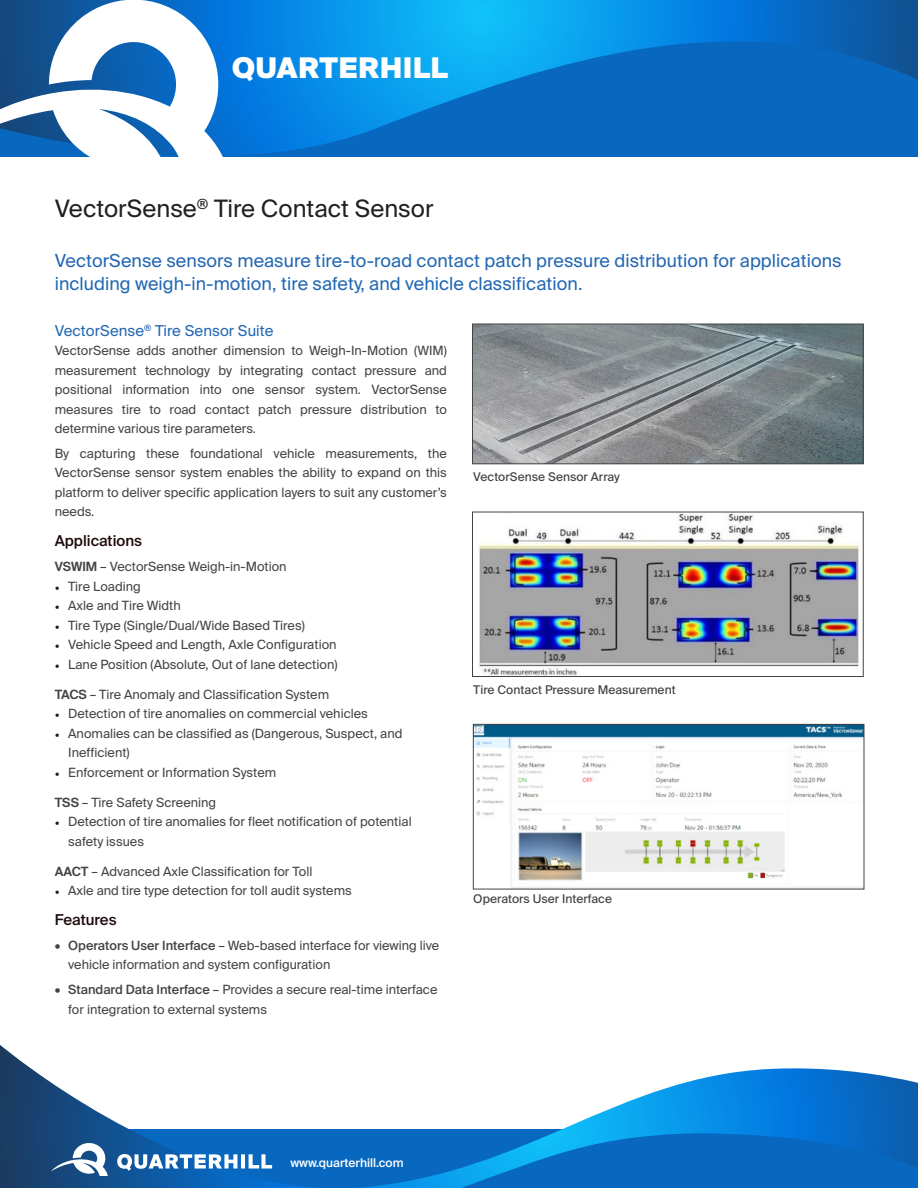
<style>
.page{position:relative;width:918px;height:1188px;background:#fff}
.page>*{position:absolute;margin:0;border:0;box-sizing:border-box;transform-origin:0 0}
.QH_Paragraph_Style{font:900 28.5px "Suisse Intl";letter-spacing:.01em;color:#fff}
.t1{font:24px "Suisse Intl";color:#231f20}
.t2{font:18px/22.5px "Suisse Intl";letter-spacing:.005em;color:#2267b3}
.Brochure_-_Regular_Paragraph{font:15px "Suisse Intl";letter-spacing:.005em;color:#2267b3}
.t3{font:500 15px "Suisse Intl";color:#1f090b}
.Brochure_-_Regular_Paragraph-2{font:12.75px/19.5px "Suisse Intl";color:#434343}
.t4{font:12px "Suisse Intl";letter-spacing:.005em;color:#434343}
.QH_Paragraph_Style-2{font:500 12px "Suisse Intl";color:#fff}
.s1{font-weight:600}
.s2{font-family:"Minion Pro";color:#231f20}
.s3{font-weight:500}
</style>
<div class="page">
<svg style="left:0;top:1045px;width:918px;height:143px"></svg>
<svg style="left:51px;top:1141px;width:57px;height:35px"></svg>
<svg style="left:117px;top:1154px;width:155px;height:17px"></svg>
<svg style="left:232px;top:0;width:686px;height:157px;background:#087bd1"></svg>
<svg style="left:0;top:0;width:232px;height:157px"></svg>
<img style="left:474px;top:326px;width:388px;height:136px">
<div style="left:472px;top:324px;width:392px;height:140px;border:1px solid #434343"></div>
<img style="left:478px;top:514px;width:383px;height:161px">
<div style="left:472px;top:512px;width:392px;height:165px;border:1px solid #434343"></div>
<img style="left:475px;top:726px;width:387px;height:161px">
<div style="left:473px;top:724px;width:391px;height:165px;border:1px solid #434343"></div>
<p class="QH_Paragraph_Style" style="left:232px;top:51px;width:217px">QUARTERHILL</p>
<p class="t1" style="left:55px;top:194px;width:380px">VectorSense<sup>®</sup> Tire Contact Sensor</p>
<p class="t2" style="left:55px;top:250px;width:789px">VectorSense sensors measure tire-to-road contact patch pressure distribution for applications including weigh-in-motion, tire safety, and vehicle classification.</p>
<p class="Brochure_-_Regular_Paragraph" style="left:55px;top:322px;width:220px">VectorSense<sup>®</sup> Tire Sensor Suite</p>
<p class="Brochure_-_Regular_Paragraph-2" style="left:55px;top:341px;width:394px;text-align:justify">VectorSense adds another dimension to Weigh-In-Motion (WIM) measurement technology by integrating contact pressure and positional information into one sensor system. VectorSense measures tire to road contact patch pressure distribution to determine various tire parameters.</p>
<p class="Brochure_-_Regular_Paragraph-2" style="left:55px;top:444px;width:394px;text-align:justify">By capturing these foundational vehicle measurements, the VectorSense sensor system enables the ability to expand on this platform to deliver specific application layers to suit any customer’s needs.</p>
<p class="t3" style="left:55px;top:532px;width:89px">Applications</p>
<p class="Brochure_-_Regular_Paragraph-2" style="left:55px;top:557px;width:233px"><span class="s1">VSWIM</span> – VectorSense Weigh-in-Motion</p>
<p class="Brochure_-_Regular_Paragraph-2" style="left:55px;top:576px;width:87px"><span class="s2">•</span> Tire Loading</p>
<p class="Brochure_-_Regular_Paragraph-2" style="left:55px;top:596px;width:128px"><span class="s2">•</span> Axle and Tire Width</p>
<p class="Brochure_-_Regular_Paragraph-2" style="left:55px;top:615px;width:252px"><span class="s2">•</span> Tire Type (Single/Dual/Wide Based Tires)</p>
<p class="Brochure_-_Regular_Paragraph-2" style="left:55px;top:635px;width:283px"><span class="s2">•</span> Vehicle Speed and Length, Axle Configuration</p>
<p class="Brochure_-_Regular_Paragraph-2" style="left:55px;top:654px;width:284px"><span class="s2">•</span> Lane Position (Absolute, Out of lane detection)</p>
<p class="Brochure_-_Regular_Paragraph-2" style="left:55px;top:684px;width:276px"><span class="s1">TACS</span> – Tire Anomaly and Classification System</p>
<p class="Brochure_-_Regular_Paragraph-2" style="left:55px;top:704px;width:315px"><span class="s2">•</span> Detection of tire anomalies on commercial vehicles</p>
<p class="Brochure_-_Regular_Paragraph-2" style="left:68px;top:723px;width:336px;text-indent:-14px"><span class="s2">•</span> Anomalies can be classified as (Dangerous, Suspect, and<br>Inefficient)</p>
<p class="Brochure_-_Regular_Paragraph-2" style="left:55px;top:762px;width:223px"><span class="s2">•</span> Enforcement or Information System</p>
<p class="Brochure_-_Regular_Paragraph-2" style="left:55px;top:792px;width:163px"><span class="s1">TSS</span> – Tire Safety Screening</p>
<p class="Brochure_-_Regular_Paragraph-2" style="left:68px;top:812px;width:345px;text-indent:-14px"><span class="s2">•</span> Detection of tire anomalies for fleet notification of potential safety issues</p>
<p class="Brochure_-_Regular_Paragraph-2" style="left:55px;top:861px;width:259px"><span class="s1">AACT</span> – Advanced Axle Classification for Toll</p>
<p class="Brochure_-_Regular_Paragraph-2" style="left:55px;top:881px;width:299px"><span class="s2">•</span> Axle and tire type detection for toll audit systems</p>
<p class="t3" style="left:55px;top:911px;width:63px">Features</p>
<p class="Brochure_-_Regular_Paragraph-2" style="left:68px;top:936px;width:373px;text-indent:-14px"><span class="s3">• Operators User Interface</span> – Web-based interface for viewing live vehicle information and system configuration</p>
<p class="Brochure_-_Regular_Paragraph-2" style="left:68px;top:980px;width:371px;text-indent:-14px"><span class="s3">• Standard Data Interface</span> – Provides a secure real-time interface for integration to external systems</p>
<p class="t4" style="left:473px;top:470px;width:148px">VectorSense Sensor Array</p>
<p class="t4" style="left:473px;top:683px;width:204px">Tire Contact Pressure Measurement</p>
<p class="t4" style="left:473px;top:892px;width:140px">Operators User Interface</p>
<p class="QH_Paragraph_Style-2" style="left:290px;top:1156px;width:115px">www.quarterhill.com</p>
</div>
